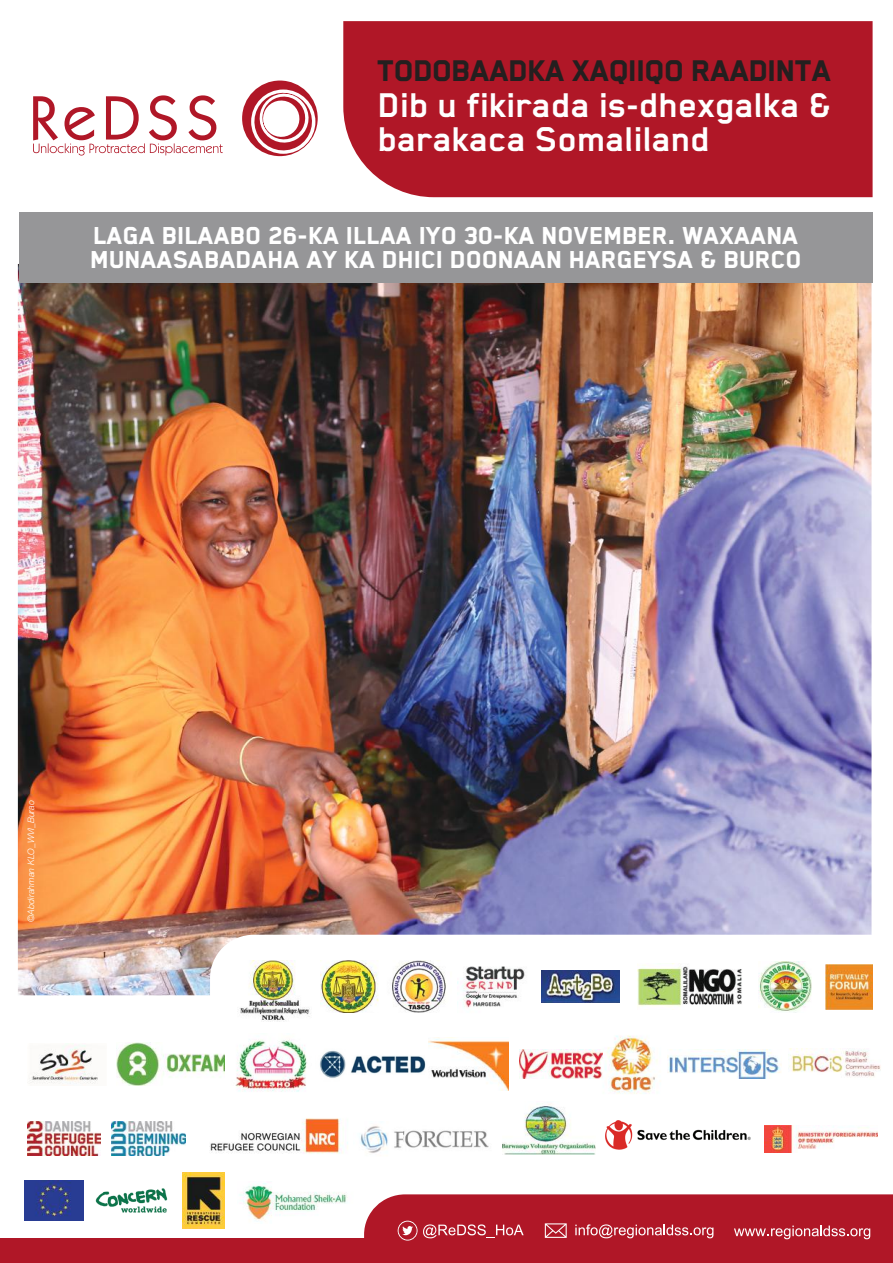
<style>
.page{position:relative;width:893px;height:1263px;background:#fff}
.page>*{position:absolute;margin:0;border:0;box-sizing:border-box;transform-origin:0 0}
.t1{font:700 39.75px/33.3px "Blender Pro";color:#fff}
.t2{font:800 34.5px "Blender Pro";letter-spacing:-.02em;color:#241f1f}
.t3{font:800 28.35px/24.2px "Blender Pro";color:#fff}
.t4{font:italic 300 9px "Helvetica Neue LT Std";letter-spacing:-.01em;color:#fff}
</style>
<div class="page">
<img style="left:163px;top:1118px;width:185px;height:74px">
<img style="left:360px;top:1126px;width:129px;height:27px">
<img style="left:502px;top:1104px;width:93px;height:50px">
<img style="left:111px;top:1122px;width:75px;height:33px">
<img style="left:28px;top:1121px;width:72px;height:34px">
<img style="left:606px;top:1120px;width:145px;height:29px">
<img style="left:764px;top:1125px;width:113px;height:27px">
<img style="left:237px;top:1181px;width:111px;height:41px">
<img style="left:87px;top:1156px;width:88px;height:83px">
<img style="left:18px;top:264px;width:853px;height:731px">
<div style="left:0;top:1239px;width:893px;height:24px;background:#b01727"></div>
<svg style="left:364px;top:1194px;width:529px;height:47px;background:#b62a39"></svg>
<div style="left:19px;top:213px;width:854px;height:70px;background:#969698"></div>
<div style="left:343px;top:21px;width:530px;height:176px;background:#b01727"></div>
<svg style="left:33px;top:81px;width:285px;height:75px"></svg>
<img style="left:458px;top:955px;width:75px;height:53px">
<img style="left:117px;top:1043px;width:108px;height:42px">
<img style="left:638px;top:964px;width:106px;height:43px">
<img style="left:382px;top:960px;width:73px;height:52px">
<img style="left:320px;top:960px;width:58px;height:52px">
<img style="left:29px;top:1045px;width:69px;height:39px">
<img style="left:541px;top:970px;width:78px;height:33px">
<img style="left:235px;top:1039px;width:72px;height:53px">
<img style="left:237px;top:961px;width:75px;height:61px">
<img style="left:602px;top:1035px;width:56px;height:59px">
<img style="left:667px;top:1050px;width:114px;height:28px">
<img style="left:519px;top:1049px;width:83px;height:30px">
<img style="left:320px;top:1050px;width:106px;height:28px">
<img style="left:428px;top:1037px;width:80px;height:54px">
<img style="left:825px;top:964px;width:47px;height:46px">
<img style="left:789px;top:1049px;width:92px;height:28px">
<img style="left:24px;top:1181px;width:59px;height:39px">
<img style="left:183px;top:1172px;width:42px;height:56px">
<img style="left:758px;top:961px;width:53px;height:51px">
<p class="t2" style="left:378px;top:52px;width:456px">TODOBAADKA XAQIIQO RAADINTA</p>
<h1 class="t1" style="left:378px;top:88px;width:455px">Dib u fikirada is-dhexgalka &amp; barakaca Somaliland</h1>
<p class="t3" style="left:91px;top:223px;width:713px">LAGA BILAABO 26-KA ILLAA IYO 30-KA NOVEMBER. WAXAANA<br>MUNAASABADAHA AY KA DHICI DOONAAN HARGEYSA &amp; BURCO</p>
<p class="t4" style="left:26px;top:922px;width:123px;rotate:-90deg">©Abdirahman KLO_WVI_Burao</p>
</div>
